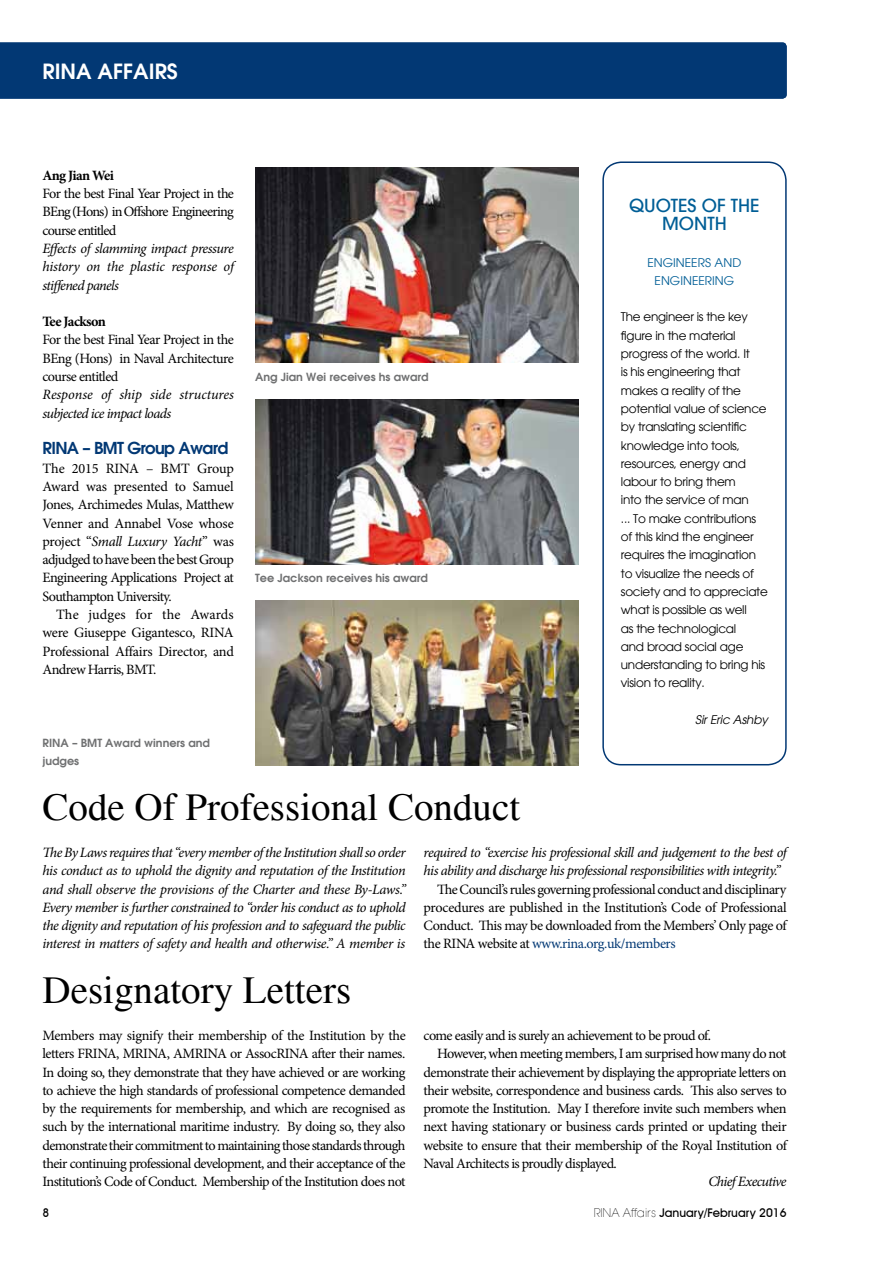
<style>
.page{position:relative;width:893px;height:1263px;background:#fff}
.page>*{position:absolute;margin:0;border:0;box-sizing:border-box;transform-origin:0 0}
.t1{font:39px "Times";color:#000}
.t2{font:600 21px "Avant Garde";color:#fff}
.t3{font:500 18px/18.3px "Avant Garde LT";color:#005e96;text-align:center}
.t4{font:600 16.5px "Avant Garde";letter-spacing:-.04em;color:#023874}
.t5{font:14.25px/18.3px "Minion Pro";letter-spacing:-.04em;color:#000;text-align:justify}
.t6{font:italic 14.25px/18.3px "Minion Pro";letter-spacing:-.035em;color:#000;text-align:justify}
.t7{font:italic 14.25px/18.3px "Minion Pro";letter-spacing:-.015em;color:#000}
.t8{font:700 14.25px "Minion Pro";letter-spacing:-.045em;color:#000}
.t9{font:12px/18.3px "Avant Garde";letter-spacing:-.02em;color:#000}
.t10{font:500 12px "Avant Garde IT Cby BT";color:#000}
.t11{font:12px "Avant Garde";color:#005e96}
.t12{font:italic 12px "Avant Garde";letter-spacing:-.01em;color:#000}
.t13{font:600 11.25px/18.3px "Avant Garde";color:#707172}
.s1{font-style:italic}
.s2{color:#023874}
.s3{font-family:"Avant Garde LT";font-weight:200}
</style>
<div class="page">
<div style="left:0;top:42px;width:787px;height:57px;background:#023874"></div>
<div style="left:602px;top:161px;width:185px;height:604px;border:2px solid #023874;border-radius:18px"></div>
<img style="left:255px;top:168px;width:323px;height:195px">
<img style="left:255px;top:399px;width:323px;height:165px">
<img style="left:255px;top:601px;width:323px;height:164px">
<h2 class="t2" style="left:43px;top:57px;width:13px">rina</h2>
<h2 class="t2" style="left:98px;top:57px;width:13px">affairs</h2>
<p class="t8" style="left:43px;top:165px;width:73px">Ang Jian Wei</p>
<p class="t5" style="left:43px;top:184px;width:193px">For the best Final Year Project in the BEng (Hons) in Offshore Engineering course entitled</p>
<p class="t6" style="left:43px;top:239px;width:193px">Effects of slamming impact pressure history on the plastic response of stiffened panels</p>
<p class="t8" style="left:43px;top:312px;width:65px">Tee Jackson</p>
<p class="t5" style="left:43px;top:331px;width:193px">For the best Final Year Project in the BEng (Hons) in Naval Architecture course entitled</p>
<p class="t7" style="left:43px;top:386px;width:193px">Response of ship side structures subjected ice impact loads</p>
<p class="t4" style="left:43px;top:437px;width:187px">RINA – BMT Group Award</p>
<p class="t5" style="left:43px;top:459px;width:193px">The 2015 RINA – BMT Group Award was presented to Samuel Jones, Archimedes Mulas, Matthew Venner and Annabel Vose whose project “<span class="s1">Small Luxury Yacht</span>” was adjudged to have been the best Group Engineering Applications Project at Southampton University.</p>
<p class="t5" style="left:43px;top:605px;width:193px;text-indent:13px">The judges for the Awards were Giuseppe Gigantesco, RINA Professional Affairs Director, and Andrew Harris, BMT.</p>
<p class="t13" style="left:255px;top:367px;width:175px">Ang Jian Wei receives hs award</p>
<p class="t13" style="left:255px;top:568px;width:174px">Tee Jackson receives his award</p>
<p class="t13" style="left:43px;top:733px;width:169px">RINA – BMT Award winners and judges</p>
<h1 class="t1" style="left:43px;top:785px;width:479px">Code Of Professional Conduct</h1>
<p class="t3" style="left:629px;top:196px;width:132px">QUOTES OF THE<br>MONTH</p>
<p class="t11" style="left:647px;top:255px;width:15px">Engineers</p>
<p class="t11" style="left:715px;top:255px;width:10px">and</p>
<p class="t11" style="left:655px;top:273px;width:15px">Engineering</p>
<p class="t9" style="left:621px;top:308px;width:148px">The engineer is the key figure in the material progress of the world. It<br>is his engineering that makes a reality of the potential value of science by translating scientific knowledge into tools, resources, energy and labour to bring them<br>into the service of man<br>... To make contributions of this kind the engineer requires the imagination to visualize the needs of society and to appreciate what is possible as well<br>as the technological<br>and broad social age understanding to bring his vision to reality.</p>
<p class="t12" style="left:695px;top:712px;width:74px">Sir Eric Ashby</p>
<p class="t6" style="left:43px;top:843px;width:365px">The By Laws requires that “every member of the Institution shall so order his conduct as to uphold the dignity and reputation of the Institution and shall observe the provisions of the Charter and these By-Laws.” Every member is further constrained to “order his conduct as to uphold the dignity and reputation of his profession and to safeguard the public interest in matters of safety and health and otherwise.” A member is</p>
<p class="t6" style="left:424px;top:843px;width:365px">required to “exercise his professional skill and judgement to the best of his ability and discharge his professional responsibilities with integrity.”</p>
<p class="t5" style="left:424px;top:880px;width:365px;text-indent:13px">The Council’s rules governing professional conduct and disciplinary procedures are published in the Institution’s Code of Professional Conduct. This may be downloaded from the Members’ Only page of the RINA website at <span class="s2">www.rina.org.uk/members</span></p>
<h1 class="t1" style="left:43px;top:968px;width:310px">Designatory Letters</h1>
<p class="t5" style="left:43px;top:1026px;width:365px">Members may signify their membership of the Institution by the letters FRINA, MRINA, AMRINA or AssocRINA after their names.<br>In doing so, they demonstrate that they have achieved or are working to achieve the high standards of professional competence demanded by the requirements for membership, and which are recognised as such by the international maritime industry. By doing so, they also demonstrate their commitment to maintaining those standards through their continuing professional development, and their acceptance of the Institution’s Code of Conduct. Membership of the Institution does not</p>
<p class="t5" style="left:424px;top:1026px;width:289px">come easily and is surely an achievement to be proud of.</p>
<p class="t5" style="left:437px;top:1044px;width:351px">However, when meeting members, I am surprised how many do not</p>
<p class="t5" style="left:424px;top:1063px;width:365px">demonstrate their achievement by displaying the appropriate letters on</p>
<p class="t5" style="left:424px;top:1081px;width:365px">their website, correspondence and business cards. This also serves to</p>
<p class="t5" style="left:424px;top:1099px;width:364px">promote the Institution. May I therefore invite such members when</p>
<p class="t5" style="left:424px;top:1118px;width:365px">next having stationary or business cards printed or updating their</p>
<p class="t5" style="left:424px;top:1136px;width:365px">website to ensure that their membership of the Royal Institution of</p>
<p class="t5" style="left:424px;top:1154px;width:195px">Naval Architects is proudly displayed.</p>
<p class="t6" style="left:708px;top:1172px;width:80px">Chief Executive</p>
<p class="t10" style="left:43px;top:1205px;width:8px">8</p>
<p class="t10" style="left:594px;top:1205px;width:194px"><span class="s3">Rina Affairs</span> January/February 2016</p>
</div>
